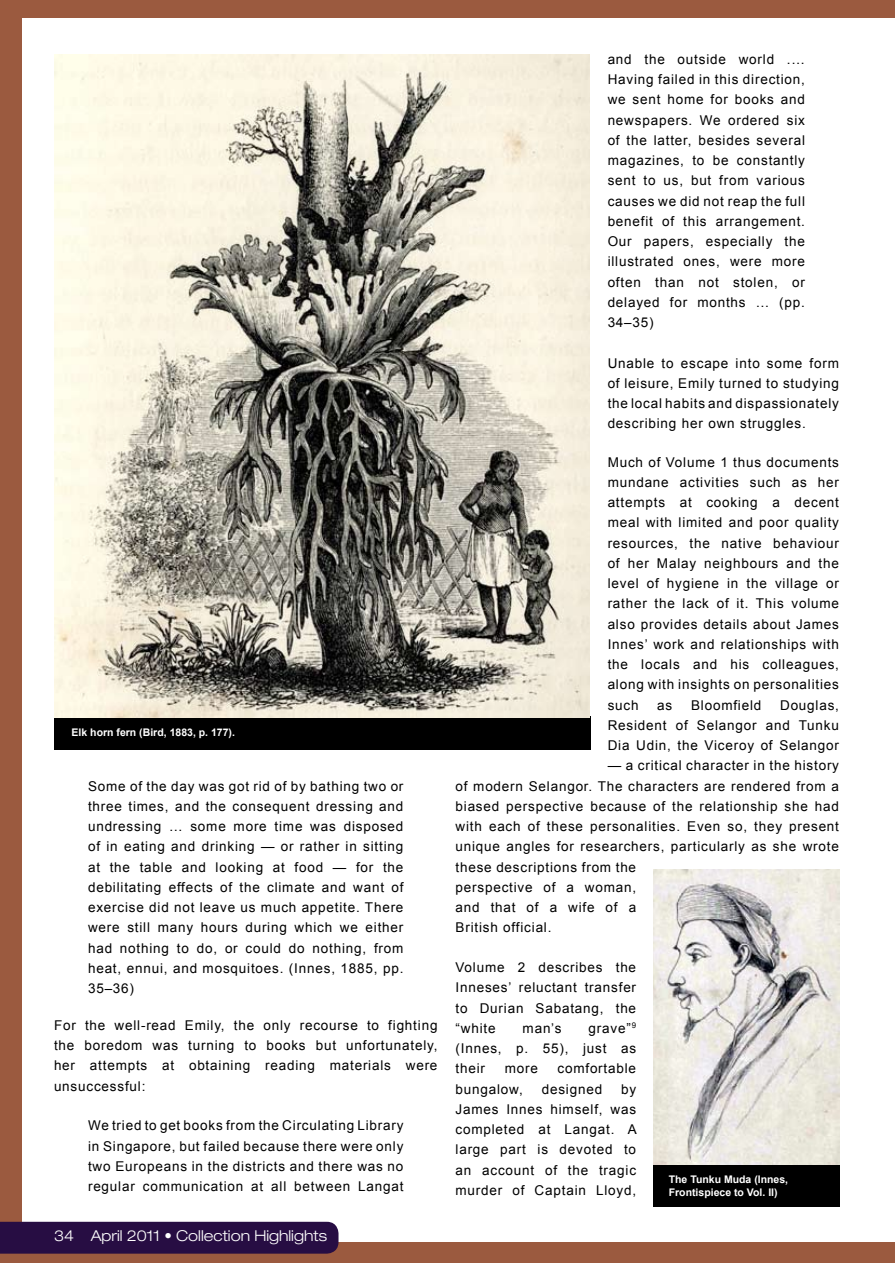
<style>
.page{position:relative;width:895px;height:1263px;background:#9b5a3f}
.page>*{position:absolute;margin:0;border:0;box-sizing:border-box;transform-origin:0 0}
.t1{font:300 expanded 15px "Helvetica Neue LT Pro";color:#fff}
.t2{font:13.5px/20.2px "Arial";letter-spacing:.06em;color:#000;text-align:justify}
.t3{font:700 10.5px/12.6px "Arial";color:#fff}
</style>
<div class="page">
<div style="left:22px;top:18px;width:873px;height:1224px;background:#fff"></div>
<div style="left:54px;top:716px;width:537px;height:33px;background:#000"></div>
<img style="left:54px;top:54px;width:536px;height:664px">
<img style="left:653px;top:869px;width:186px;height:296px">
<div style="left:653px;top:1165px;width:186px;height:42px;background:#000"></div>
<div style="left:0;top:1222px;width:338px;height:31px;background:#270d43"></div>
<p class="t3" style="left:72px;top:726px;width:165px">Elk horn fern (Bird, 1883, p. 177).</p>
<p class="t2" style="left:88px;top:776px;width:317px">Some of the day was got rid of by bathing two or three times, and the consequent dressing and undressing … some more time was disposed of in eating and drinking — or rather in sitting at the table and looking at food — for the debilitating effects of the climate and want of exercise did not leave us much appetite. There were still many hours during which we either had nothing to do, or could do nothing, from heat, ennui, and mosquitoes. (Innes, 1885, pp.<br>35–36)</p>
<p class="t2" style="left:54px;top:1015px;width:385px">For the well-read Emily, the only recourse to fighting the boredom was turning to books but unfortunately, her attempts at obtaining reading materials were unsuccessful:</p>
<p class="t2" style="left:88px;top:1115px;width:317px">We tried to get books from the Circulating Library in Singapore, but failed because there were only two Europeans in the districts and there was no regular communication at all between Langat</p>
<p class="t1" style="left:54px;top:1227px;width:275px">34 April 2011 • Collection Highlights</p>
<p class="t2" style="left:608px;top:49px;width:199px">and the outside world .… Having failed in this direction, we sent home for books and newspapers. We ordered six of the latter, besides several magazines, to be constantly sent to us, but from various causes we did not reap the full benefit of this arrangement.<br>Our papers, especially the illustrated ones, were more often than not stolen, or delayed for months … (pp.<br>34–35)</p>
<p class="t2" style="left:608px;top:353px;width:233px">Unable to escape into some form of leisure, Emily turned to studying the local habits and dispassionately describing her own struggles.</p>
<p class="t2" style="left:608px;top:452px;width:233px">Much of Volume 1 thus documents mundane activities such as her attempts at cooking a decent meal with limited and poor quality resources, the native behaviour of her Malay neighbours and the level of hygiene in the village or rather the lack of it. This volume also provides details about James Innes’ work and relationships with the locals and his colleagues, along with insights on personalities such</p>
<p class="t2" style="left:657px;top:695px;width:17px">as</p>
<p class="t2" style="left:691px;top:695px;width:72px">Bloomfield</p>
<p class="t2" style="left:608px;top:695px;width:233px;text-indent:172px">Douglas, Resident of Selangor and Tunku Dia Udin, the Viceroy of Selangor</p>
<p class="t2" style="left:455px;top:756px;width:385px;text-align:left;text-indent:152px">— a critical character in the history of modern Selangor. The characters are rendered from a biased perspective because of the relationship she had with each of these personalities. Even so, they present unique angles for researchers, particularly as she wrote these descriptions from the<br>perspective of a woman,<br>and that of a wife of a<br>British official.</p>
<p class="t2" style="left:455px;top:957px;width:182px">Volume 2 describes the Inneses’ reluctant transfer to Durian Sabatang, the “white</p>
<p class="t2" style="left:455px;top:1018px;width:182px;text-indent:133px">grave”<sup>9 </sup>(Innes, p. 55), just as their</p>
<p class="t2" style="left:523px;top:1018px;width:41px">man’s</p>
<p class="t2" style="left:505px;top:1059px;width:35px">more</p>
<p class="t2" style="left:557px;top:1059px;width:80px">comfortable</p>
<p class="t2" style="left:455px;top:1079px;width:69px">bungalow,</p>
<p class="t2" style="left:542px;top:1079px;width:62px">designed</p>
<p class="t2" style="left:455px;top:1079px;width:183px;text-indent:165px">by James Innes himself, was completed at Langat. A large part is devoted to an account of the tragic murder of Captain Lloyd,</p>
<p class="t3" style="left:669px;top:1174px;width:121px">The Tunku Muda (Innes,<br>Frontispiece to Vol. II)</p>
</div>
